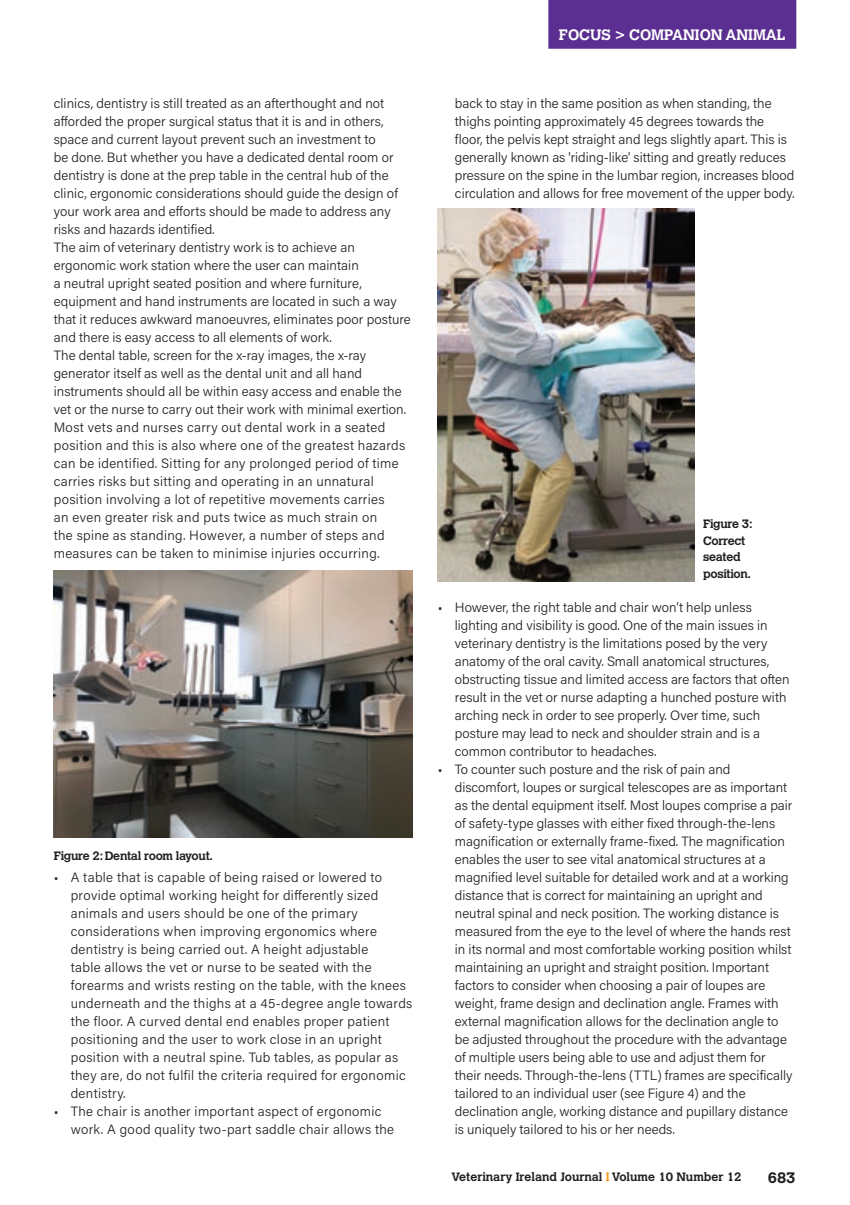
<style>
.page{position:relative;width:850px;height:1205px;background:#fff}
.page>*{position:absolute;margin:0;border:0;box-sizing:border-box;transform-origin:0 0}
.t1{font:700 15px "Calvert";color:#fff}
.t2{font:700 15px "Calvert";color:#231f20}
.t3{font:300 13.5px/18px "Acumin Pro";letter-spacing:.005em;color:#231f20}
.t4{font:300 13.5px/18px "Acumin Pro";letter-spacing:.025em;color:#231f20}
.t5{font:700 12px/16.5px "Calvert";letter-spacing:-.025em;color:#231f20}
.t6{font:700 12px "Calvert";color:#231f20}
.s1{color:#f7981d}
</style>
<div class="page">
<img style="left:54px;top:571px;width:358px;height:266px">
<img style="left:438px;top:208px;width:256px;height:373px">
<div style="left:548px;top:0;width:248px;height:49px;background:#5b2e91"></div>
<p class="t3" style="left:54px;top:94px;width:358px">clinics, dentistry is still treated as an afterthought and not<br>a orded the proper surgical status that it is and in others, space and current layout prevent such an investment to<br>be done. But whether you have a dedicated dental room or dentistry is done at the prep table in the central hub of the clinic, ergonomic considerations should guide the design of your work area and e orts should be made to address any risks and hazards identified.<br>The aim of veterinary dentistry work is to achieve an ergonomic work station where the user can maintain<br>a neutral upright seated position and where furniture, equipment and hand instruments are located in such a way that it reduces awkward manoeuvres, eliminates poor posture and there is easy access to all elements of work.<br>The dental table, screen for the x-ray images, the x-ray generator itself as well as the dental unit and all hand instruments should all be within easy access and enable the vet or the nurse to carry out their work with minimal exertion.<br>Most vets and nurses carry out dental work in a seated position and this is also where one of the greatest hazards can be identified. Sitting for any prolonged period of time carries risks but sitting and operating in an unnatural position involving a lot of repetitive movements carries<br>an even greater risk and puts twice as much strain on<br>the spine as standing. However, a number of steps and measures can be taken to minimise injuries occurring.</p>
<p class="t5" style="left:54px;top:847px;width:161px">Figure 2: Dental room layout.</p>
<p class="t4" style="left:71px;top:868px;width:343px;text-indent:-17px">• A table that is capable of being raised or lowered to provide optimal working height for differently sized animals and users should be one of the primary considerations when improving ergonomics where dentistry is being carried out. A height adjustable<br>table allows the vet or nurse to be seated with the forearms and wrists resting on the table, with the knees underneath and the thighs at a 45-degree angle towards the floor. A curved dental end enables proper patient positioning and the user to work close in an upright position with a neutral spine. Tub tables, as popular as they are, do not fulfil the criteria required for ergonomic dentistry.</p>
<p class="t4" style="left:71px;top:1102px;width:325px;text-indent:-17px">• The chair is another important aspect of ergonomic work. A good quality two-part saddle chair allows the</p>
<p class="t1" style="left:559px;top:25px;width:228px">FOCUS &gt; COMPANION ANIMAL</p>
<p class="t3" style="left:455px;top:94px;width:341px">back to stay in the same position as when standing, the thighs pointing approximately 45 degrees towards the floor, the pelvis kept straight and legs slightly apart. This is generally known as 'riding-like' sitting and greatly reduces pressure on the spine in the lumbar region, increases blood circulation and allows for free movement of the upper body.</p>
<p class="t5" style="left:703px;top:515px;width:51px">Figure 3:<br>Correct seated position.</p>
<p class="t3" style="left:455px;top:598px;width:336px;text-indent:-17px">• However, the right table and chair won’t help unless lighting and visibility is good. One of the main issues in veterinary dentistry is the limitations posed by the very anatomy of the oral cavity. Small anatomical structures, obstructing tissue and limited access are factors that often result in the vet or nurse adapting a hunched posture with arching neck in order to see properly. Over time, such posture may lead to neck and shoulder strain and is a common contributor to headaches.</p>
<p class="t3" style="left:455px;top:760px;width:339px;text-indent:-17px">• To counter such posture and the risk of pain and discomfort, loupes or surgical telescopes are as important as the dental equipment itself. Most loupes comprise a pair of safety-type glasses with either fixed through-the-lens magnification or externally frame-fixed. The magnification enables the user to see vital anatomical structures at a magnified level suitable for detailed work and at a working distance that is correct for maintaining an upright and neutral spinal and neck position. The working distance is measured from the eye to the level of where the hands rest in its normal and most comfortable working position whilst maintaining an upright and straight position. Important factors to consider when choosing a pair of loupes are weight, frame design and declination angle. Frames with external magnification allows for the declination angle to be adjusted throughout the procedure with the advantage of multiple users being able to use and adjust them for their needs. Through-the-lens (TTL) frames are specifically tailored to an individual user (see Figure 4) and the declination angle, working distance and pupillary distance is uniquely tailored to his or her needs.</p>
<p class="t6" style="left:451px;top:1169px;width:291px">Veterinary Ireland Journal <span class="s1">I</span> Volume 10 Number 12</p>
<p class="t2" style="left:767px;top:1168px;width:29px">683</p>
</div>
